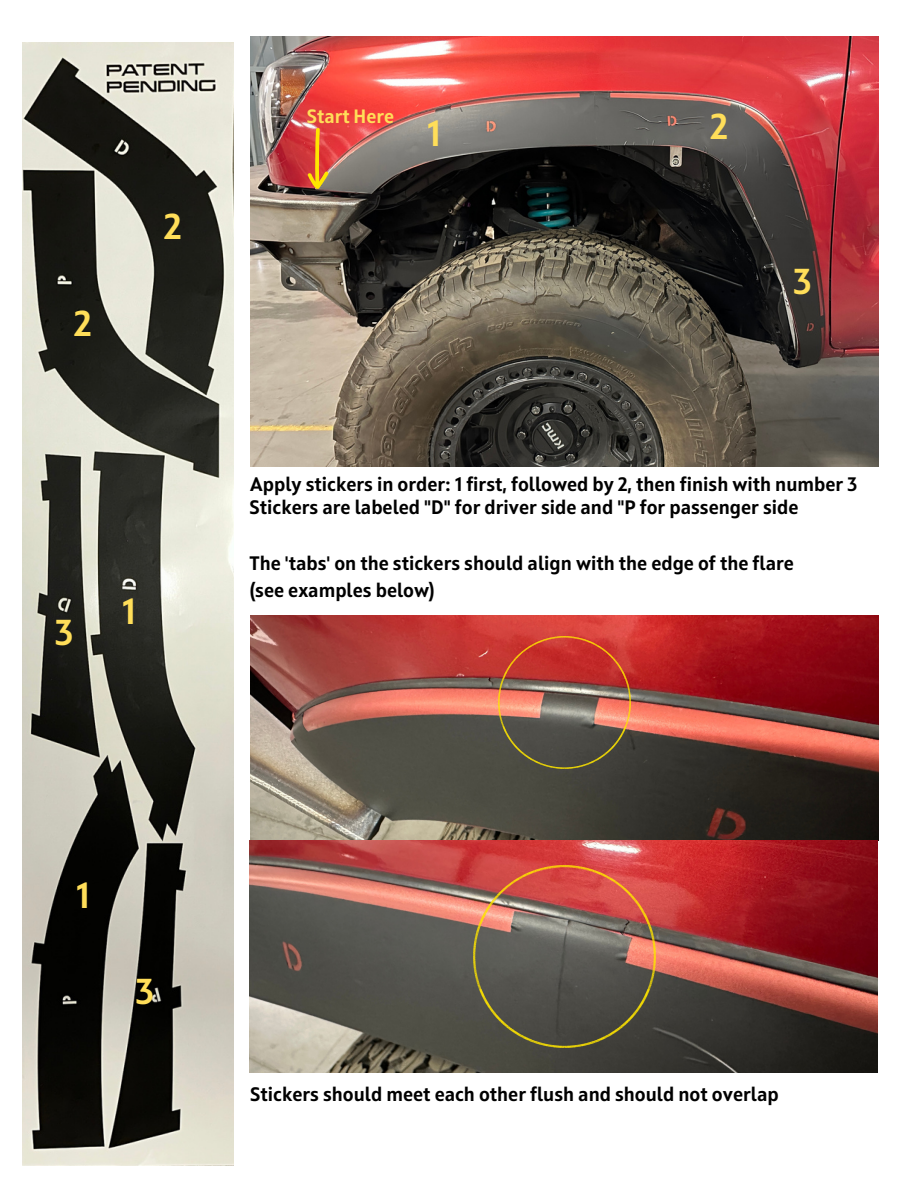
<style>
.page{position:relative;width:918px;height:1188px;background:#fff}
.page>*{position:absolute;margin:0;border:0;box-sizing:border-box;transform-origin:0 0}
.t1{font:700 36px "Squad";color:#ffde59}
.t2{font:700 19.5px "Squad";color:#000}
.t3{font:700 19.35px "Squad";color:#ffde59}
</style>
<div class="page">
<img style="left:22px;top:43px;width:212px;height:1122px">
<img style="left:250px;top:37px;width:628px;height:429px">
<img style="left:250px;top:615px;width:628px;height:457px">
<img style="left:499px;top:637px;width:131px;height:131px">
<img style="left:474px;top:866px;width:181px;height:181px">
<svg style="left:307px;top:127px;width:22px;height:62px"></svg>
<p class="t1" style="left:74px;top:309px;width:19px">2</p>
<p class="t1" style="left:164px;top:211px;width:19px">2</p>
<p class="t1" style="left:55px;top:618px;width:20px">3</p>
<p class="t1" style="left:123px;top:596px;width:15px">1</p>
<p class="t3" style="left:307px;top:108px;width:89px">Start Here</p>
<p class="t1" style="left:427px;top:118px;width:15px">1</p>
<p class="t1" style="left:710px;top:112px;width:19px">2</p>
<p class="t1" style="left:794px;top:266px;width:20px">3</p>
<p class="t2" style="left:250px;top:476px;width:608px">Apply stickers in order: 1 first, followed by 2, then finish with number 3</p>
<p class="t2" style="left:250px;top:499px;width:550px">Stickers are labeled "D" for driver side and "P for passenger side</p>
<p class="t2" style="left:250px;top:555px;width:546px">The 'tabs' on the stickers should align with the edge of the flare</p>
<p class="t2" style="left:250px;top:582px;width:187px">(see examples below)</p>
<p class="t1" style="left:76px;top:880px;width:15px">1</p>
<p class="t1" style="left:136px;top:977px;width:20px">3</p>
<p class="t2" style="left:250px;top:1086px;width:530px">Stickers should meet each other flush and should not overlap</p>
</div>
